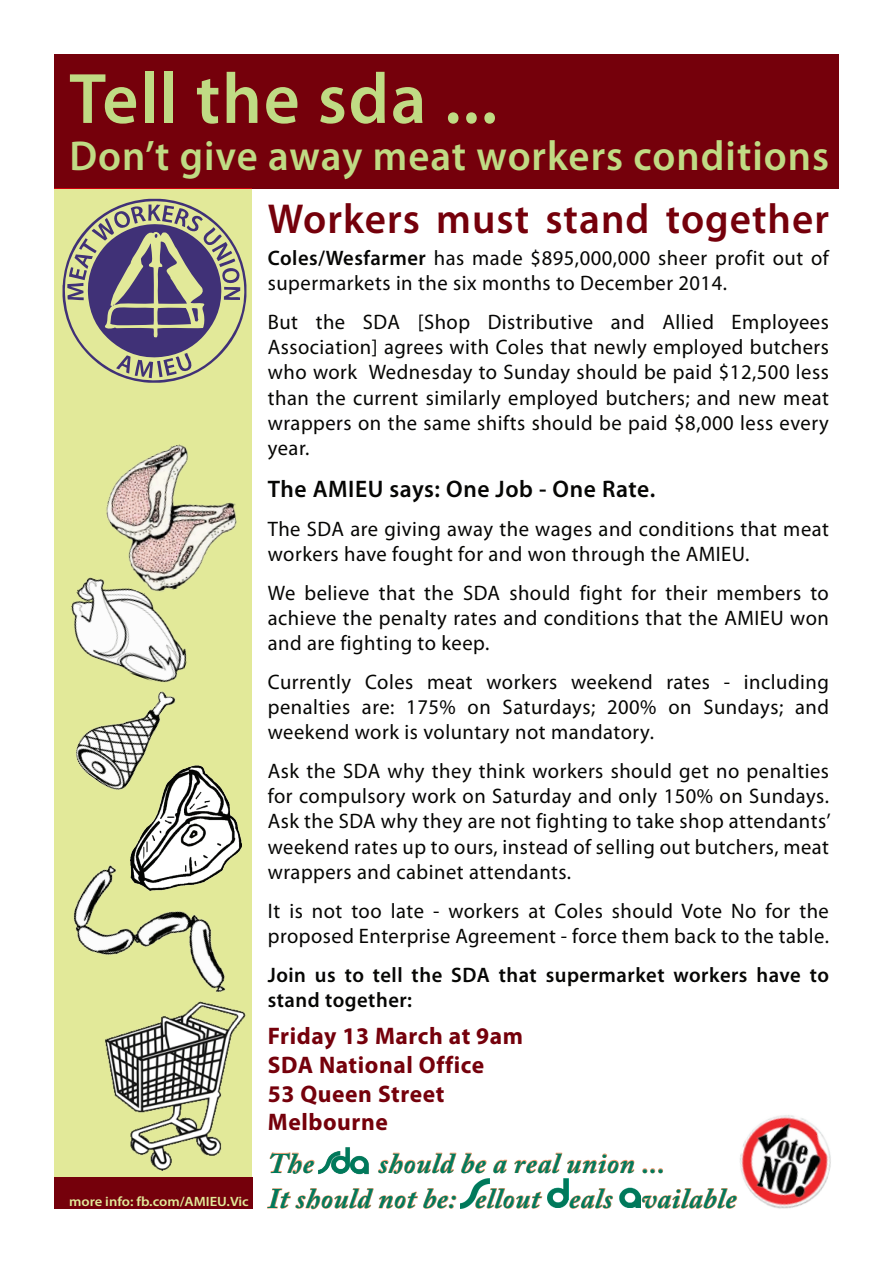
<style>
.page{position:relative;width:893px;height:1263px;background:#fff}
.page>*{position:absolute;margin:0;border:0;box-sizing:border-box;transform-origin:0 0}
.t1{font:600 72px "Myriad Pro";letter-spacing:.025em;color:#c0db84}
.t2{font:600 42px "Myriad Pro";letter-spacing:.025em;color:#c0db84}
.t3{font:600 42px "Myriad Pro";letter-spacing:.025em;color:#75000b}
.t4{font:italic 700 28.5px/35.4px "Adobe Caslon Pro";letter-spacing:.025em;color:#00795b}
.t5{font:700 24px/28.8px "Myriad Pro";letter-spacing:.025em;color:#75000b}
.t6{font:600 24px "Myriad Pro";letter-spacing:.025em;color:#060604}
.t7{font:21px/25.2px "Myriad Pro";letter-spacing:.025em;color:#060604;text-align:justify}
.t8{font:600 21px/25.2px "Myriad Pro";letter-spacing:.025em;color:#060604}
.t9{font:600 13.5px "Myriad Pro";color:#e2e999;scale:1.08 1}
.s1{font-weight:600}
</style>
<div class="page">
<div style="left:54px;top:54px;width:785px;height:134px;background:#75000b"></div>
<div style="left:54px;top:188px;width:198px;height:1021px;background:#e2e999"></div>
<div style="left:54px;top:1177px;width:198px;height:32px;background:#75000b"></div>
<svg style="left:63px;top:199px;width:183px;height:184px"></svg>
<img style="left:71px;top:577px;width:107px;height:66px">
<img style="left:76px;top:643px;width:111px;height:147px">
<img style="left:95px;top:444px;width:142px;height:156px">
<img style="left:73px;top:865px;width:173px;height:151px">
<img style="left:130px;top:765px;width:111px;height:126px">
<img style="left:104px;top:1002px;width:141px;height:168px">
<img style="left:737px;top:1115px;width:94px;height:94px">
<svg style="left:642px;top:1168px;width:21px;height:5px"></svg>
<svg style="left:267px;top:1152px;width:368px;height:58px"></svg>
<img style="left:620px;top:1178px;width:20px;height:30px">
<svg style="left:642px;top:1188px;width:95px;height:21px"></svg>
<img style="left:316px;top:1147px;width:54px;height:28px">
<h1 class="t1" style="left:69px;top:53px;width:429px">Tell the sda ...</h1>
<h2 class="t2" style="left:69px;top:129px;width:761px">Don’t give away meat workers conditions</h2>
<h2 class="t3" style="left:268px;top:192px;width:563px">Workers must stand together</h2>
<p class="t7" style="left:268px;top:245px;width:563px"><span class="s1">Coles/Wesfarmer</span> has made $895,000,000 sheer profit out of supermarkets in the six months to December 2014.</p>
<p class="t7" style="left:268px;top:309px;width:563px">But the SDA [Shop Distributive and Allied Employees Association] agrees with Coles that newly employed butchers who work Wednesday to Sunday should be paid $12,500 less than the current similarly employed butchers; and new meat wrappers on the same shifts should be paid $8,000 less every year.</p>
<p class="t6" style="left:268px;top:474px;width:389px">The AMIEU says: One Job - One Rate.</p>
<p class="t7" style="left:268px;top:516px;width:563px">The SDA are giving away the wages and conditions that meat workers have fought for and won through the AMIEU.</p>
<p class="t7" style="left:268px;top:580px;width:563px">We believe that the SDA should fight for their members to achieve the penalty rates and conditions that the AMIEU won and are fighting to keep.</p>
<p class="t7" style="left:268px;top:669px;width:563px">Currently Coles meat workers weekend rates - including penalties are: 175% on Saturdays; 200% on Sundays; and weekend work is voluntary not mandatory.</p>
<p class="t7" style="left:268px;top:758px;width:564px">Ask the SDA why they think workers should get no penalties for compulsory work on Saturday and only 150% on Sundays.<br>Ask the SDA why they are not fighting to take shop attendants’ weekend rates up to ours, instead of selling out butchers, meat wrappers and cabinet attendants.</p>
<p class="t7" style="left:268px;top:898px;width:563px">It is not too late - workers at Coles should Vote No for the proposed Enterprise Agreement - force them back to the table.</p>
<p class="t8" style="left:268px;top:961px;width:563px">Join us to tell the SDA that supermarket workers have to stand together:</p>
<p class="t9" style="left:69px;top:1193px;width:168px">more info: fb.com/AMIEU.Vic</p>
<p class="t5" style="left:268px;top:1021px;width:257px">Friday 13 March at 9am<br>SDA National Office<br>53 Queen Street<br>Melbourne</p>
<h3 class="t4" style="left:268px;top:1145px;width:47px">The</h3>
<h3 class="t4" style="left:268px;top:1145px;width:470px;text-indent:111px">should be a real union ...<br>It should not be: ellout eals vailable</h3>
</div>
